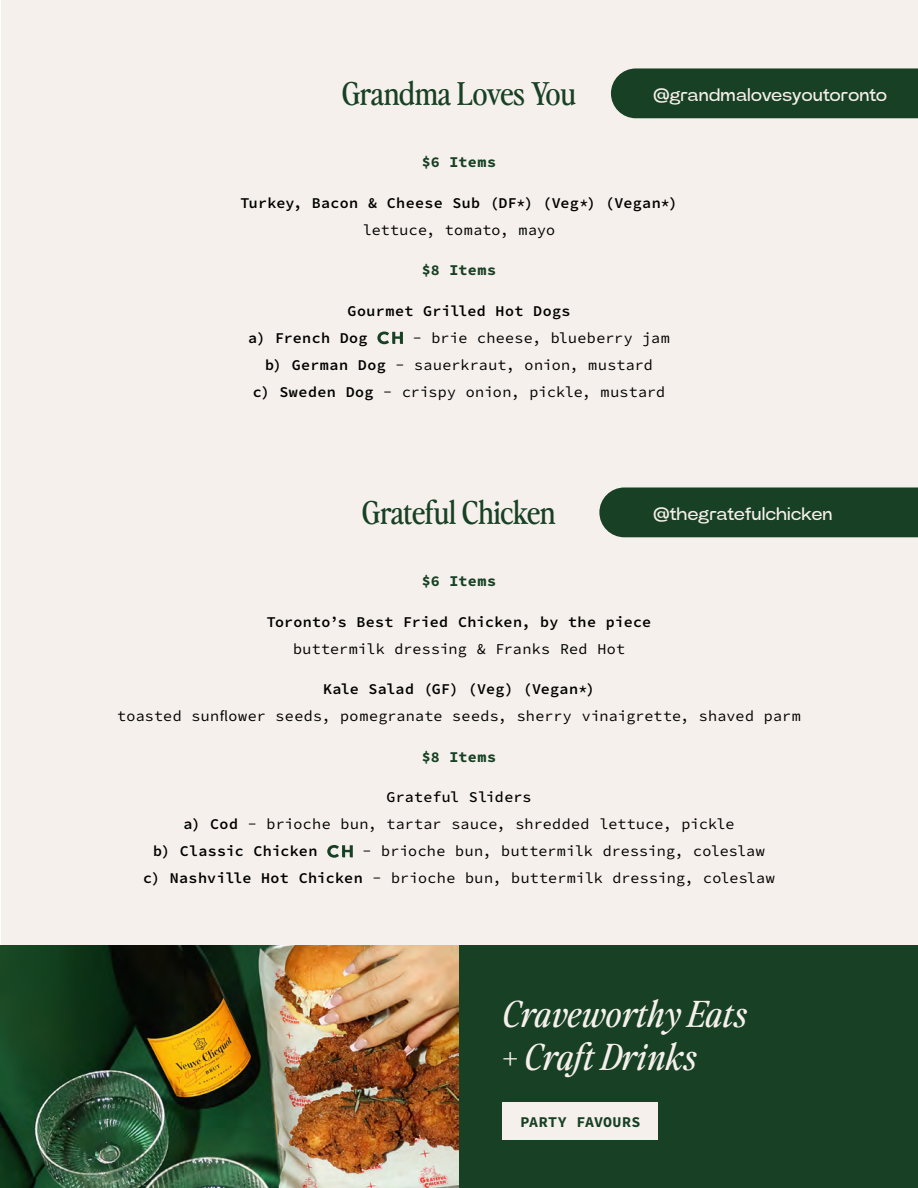
<style>
.page{position:relative;width:918px;height:1188px;background:#fff}
.page>*{position:absolute;margin:0;border:0;box-sizing:border-box;transform-origin:0 0}
.t1{font:italic 36px/43.2px "Perfectly Nineties";color:#f5f0eb}
.t2{font:31.5px "Perfectly Nineties";letter-spacing:-.01em;color:#174024}
.t3{font:18px "Power Grotesk";letter-spacing:.02em;color:#f5f0eb}
.t4{font:15px/27px "Source Code Pro";letter-spacing:.015em;color:#000}
.t5{font:15px/27px "Source Code Variable";letter-spacing:.02em;color:#000}
.t6{font:15px "Source Code Variable";letter-spacing:.025em;color:#174024}
.s1{font-family:"Source Code Variable"}
</style>
<div class="page">
<div style="left:1px;top:0;width:917px;height:1188px;background:#f5f0eb"></div>
<div style="left:611px;top:68px;width:307px;height:50px;background:#174024"></div>
<div style="left:599px;top:488px;width:319px;height:49px;background:#174024"></div>
<svg style="left:377px;top:332px;width:26px;height:12px"></svg>
<svg style="left:327px;top:845px;width:26px;height:13px"></svg>
<div style="left:0;top:945px;width:918px;height:243px;background:#174024"></div>
<img style="left:0;top:945px;width:459px;height:243px">
<div style="left:503px;top:1102px;width:155px;height:38px;background:#f5f0eb"></div>
<h2 class="t2" style="left:342px;top:70px;width:235px">Grandma Loves You</h2>
<p class="t3" style="left:653px;top:84px;width:235px">@grandmalovesyoutoronto</p>
<p class="t6" style="left:422px;top:151px;width:76px">$6 Items</p>
<p class="t5" style="left:241px;top:190px;width:438px">Turkey, Bacon &amp; Cheese Sub (DF*) (Veg*) (Vegan*)</p>
<p class="t4" style="left:363px;top:217px;width:194px">lettuce, tomato, mayo</p>
<p class="t6" style="left:422px;top:259px;width:76px">$8 Items</p>
<p class="t5" style="left:248px;top:298px;width:324px;text-indent:99px">Gourmet Grilled Hot Dogs a) French Dog</p>
<p class="t4" style="left:413px;top:325px;width:259px">- brie cheese, blueberry jam</p>
<p class="t4" style="left:265px;top:352px;width:389px"><span class="s1">b) German Dog</span> - sauerkraut, onion, mustard</p>
<p class="t4" style="left:253px;top:379px;width:414px"><span class="s1">c) Sweden Dog</span> - crispy onion, pickle, mustard</p>
<h2 class="t2" style="left:362px;top:489px;width:195px">Grateful Chicken</h2>
<p class="t3" style="left:653px;top:503px;width:180px">@thegratefulchicken</p>
<p class="t6" style="left:422px;top:570px;width:76px">$6 Items</p>
<p class="t5" style="left:267px;top:609px;width:386px">Toronto’s Best Fried Chicken, by the piece</p>
<p class="t4" style="left:293px;top:636px;width:333px">buttermilk dressing &amp; Franks Red Hot</p>
<p class="t5" style="left:323px;top:676px;width:273px">Kale Salad (GF) (Veg) (Vegan*)</p>
<p class="t4" style="left:117px;top:703px;width:685px">toasted sunflower seeds, pomegranate seeds, sherry vinaigrette, shaved parm</p>
<p class="t6" style="left:422px;top:746px;width:76px">$8 Items</p>
<p class="t5" style="left:386px;top:784px;width:147px">Grateful Sliders</p>
<p class="t4" style="left:183px;top:811px;width:553px"><span class="s1">a) Cod</span> - brioche bun, tartar sauce, shredded lettuce, pickle</p>
<p class="t5" style="left:153px;top:838px;width:166px">b) Classic Chicken</p>
<p class="t4" style="left:143px;top:838px;width:633px;text-indent:219px">- brioche bun, buttermilk dressing, coleslaw <span class="s1">c) Nashville Hot Chicken</span> - brioche bun, buttermilk dressing, coleslaw</p>
<h1 class="t1" style="left:503px;top:990px;width:246px">Craveworthy Eats + Craft Drinks</h1>
<p class="t6" style="left:520px;top:1111px;width:121px">PARTY FAVOURS</p>
</div>
